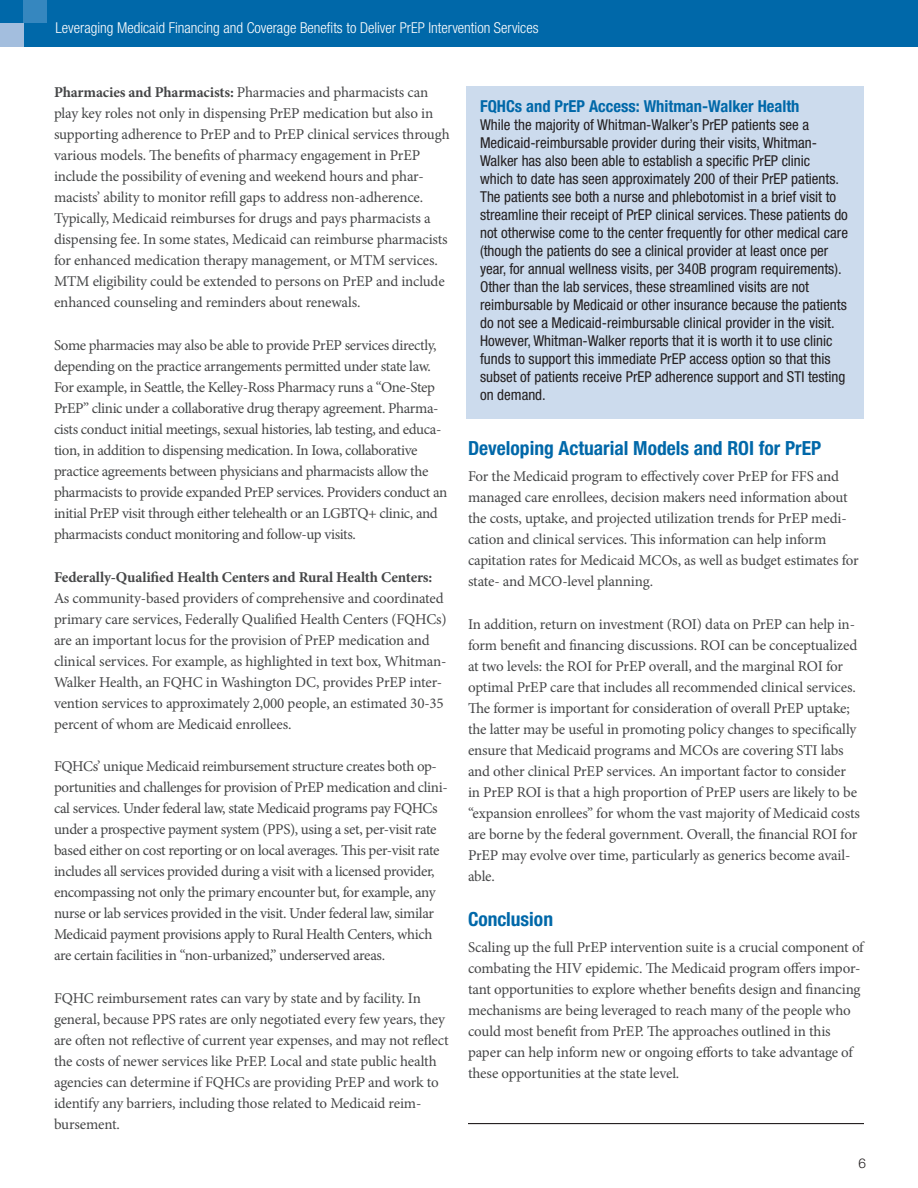
<style>
.page{position:relative;width:918px;height:1188px;background:#fff}
.page>*{position:absolute;margin:0;border:0;box-sizing:border-box;transform-origin:0 0}
.t1{font:700 condensed 19.5px "Helvetica Neue LT Std";color:#0068a9}
.t2{font:700 condensed 16.5px "Helvetica Neue LT Std";color:#0068a9}
.t3{font:15px/21px "Minion Pro";letter-spacing:-.02em;color:#454647}
.t4{font:condensed 15px/18px "Helvetica Neue LT Std";color:#231f20}
.t5{font:300 condensed 15px "Helvetica Neue LT Std";color:#fff}
.t6{font:700 15px "Minion Pro";letter-spacing:-.01em;color:#454647}
.t7{font:300 13.5px "Helvetica Neue LT Std";color:#231f20}
.s1{font-weight:700}
</style>
<div class="page">
<div style="left:0;top:0;width:918px;height:47px;background:#0068a9"></div>
<div style="left:0;top:23px;width:24px;height:24px;background:#a3bede"></div>
<div style="left:24px;top:0;width:23px;height:23px;background:#3687bf"></div>
<hr style="left:468px;top:1123px;width:396px;height:1px;background:#231f20">
<div style="left:467px;top:86px;width:397px;height:333px;background:#ccdbed"></div>
<p class="t5" style="left:56px;top:19px;width:485px">Leveraging Medicaid Financing and Coverage Benefits to Deliver PrEP Intervention Services</p>
<p class="t3" style="left:54px;top:82px;width:397px"><span class="s1">Pharmacies and Pharmacists:</span> Pharmacies and pharmacists can play key roles not only in dispensing PrEP medication but also in supporting adherence to PrEP and to PrEP clinical services through various models. The benefits of pharmacy engagement in PrEP include the possibility of evening and weekend hours and phar&shy;macists’ ability to monitor refill gaps to address non-adherence.<br>Typically, Medicaid reimburses for drugs and pays pharmacists a dispensing fee. In some states, Medicaid can reimburse pharmacists for enhanced medication therapy management, or MTM services.<br>MTM eligibility could be extended to persons on PrEP and include enhanced counseling and reminders about renewals.</p>
<p class="t3" style="left:54px;top:335px;width:395px">Some pharmacies may also be able to provide PrEP services directly, depending on the practice arrangements permitted under state law.<br>For example, in Seattle, the Kelley-Ross Pharmacy runs a “One-Step PrEP” clinic under a collaborative drug therapy agreement. Pharma&shy;cists conduct initial meetings, sexual histories, lab testing, and educa&shy;tion, in addition to dispensing medication. In Iowa, collaborative practice agreements between physicians and pharmacists allow the pharmacists to provide expanded PrEP services. Providers conduct an initial PrEP visit through either telehealth or an LGBTQ+ clinic, and pharmacists conduct monitoring and follow-up visits.</p>
<p class="t6" style="left:54px;top:566px;width:380px">Federally-Qualified Health Centers and Rural Health Centers:</p>
<p class="t3" style="left:54px;top:587px;width:394px">As community-based providers of comprehensive and coordinated primary care services, Federally Qualified Health Centers (FQHCs) are an important locus for the provision of PrEP medication and clinical services. For example, as highlighted in text box, Whitman-Walker Health, an FQHC in Washington DC, provides PrEP inter&shy;vention services to approximately 2,000 people, an estimated 30-35 percent of whom are Medicaid enrollees.</p>
<p class="t3" style="left:54px;top:756px;width:395px">FQHCs’ unique Medicaid reimbursement structure creates both op&shy;portunities and challenges for provision of PrEP medication and clini&shy;cal services. Under federal law, state Medicaid programs pay FQHCs under a prospective payment system (PPS), using a set, per-visit rate based either on cost reporting or on local averages. This per-visit rate includes all services provided during a visit with a licensed provider, encompassing not only the primary encounter but, for example, any nurse or lab services provided in the visit. Under federal law, similar Medicaid payment provisions apply to Rural Health Centers, which are certain facilities in “non-urbanized,” underserved areas.</p>
<p class="t3" style="left:54px;top:987px;width:396px">FQHC reimbursement rates can vary by state and by facility. In general, because PPS rates are only negotiated every few years, they are often not reflective of current year expenses, and may not reflect the costs of newer services like PrEP. Local and state public health agencies can determine if FQHCs are providing PrEP and work to identify any barriers, including those related to Medicaid reim&shy;bursement.</p>
<p class="t2" style="left:480px;top:96px;width:321px">FQHCs and PrEP Access: Whitman-Walker Health</p>
<p class="t4" style="left:480px;top:115px;width:370px">While the majority of Whitman-Walker’s PrEP patients see a Medicaid-reimbursable provider during their visits, Whitman-Walker has also been able to establish a specific PrEP clinic<br>which to date has seen approximately 200 of their PrEP patients.<br>The patients see both a nurse and phlebotomist in a brief visit to streamline their receipt of PrEP clinical services. These patients do not otherwise come to the center frequently for other medical care (though the patients do see a clinical provider at least once per year, for annual wellness visits, per 340B program requirements).<br>Other than the lab services, these streamlined visits are not reimbursable by Medicaid or other insurance because the patients do not see a Medicaid-reimbursable clinical provider in the visit.<br>However, Whitman-Walker reports that it is worth it to use clinic funds to support this immediate PrEP access option so that this subset of patients receive PrEP adherence support and STI testing on demand.</p>
<h1 class="t1" style="left:468px;top:436px;width:355px">Developing Actuarial Models and ROI for PrEP</h1>
<p class="t3" style="left:468px;top:466px;width:392px">For the Medicaid program to effectively cover PrEP for FFS and managed care enrollees, decision makers need information about the costs, uptake, and projected utilization trends for PrEP medi&shy;cation and clinical services. This information can help inform capitation rates for Medicaid MCOs, as well as budget estimates for state- and MCO-level planning.</p>
<p class="t3" style="left:468px;top:614px;width:394px">In addition, return on investment (ROI) data on PrEP can help in&shy;form benefit and financing discussions. ROI can be conceptualized at two levels: the ROI for PrEP overall, and the marginal ROI for optimal PrEP care that includes all recommended clinical services.<br>The former is important for consideration of overall PrEP uptake; the latter may be useful in promoting policy changes to specifically ensure that Medicaid programs and MCOs are covering STI labs and other clinical PrEP services. An important factor to consider in PrEP ROI is that a high proportion of PrEP users are likely to be “expansion enrollees” for whom the vast majority of Medicaid costs are borne by the federal government. Overall, the financial ROI for PrEP may evolve over time, particularly as generics become avail&shy;able.</p>
<h1 class="t1" style="left:468px;top:907px;width:87px">Conclusion</h1>
<p class="t3" style="left:468px;top:937px;width:397px">Scaling up the full PrEP intervention suite is a crucial component of combating the HIV epidemic. The Medicaid program offers impor&shy;tant opportunities to explore whether benefits design and financing mechanisms are being leveraged to reach many of the people who could most benefit from PrEP. The approaches outlined in this paper can help inform new or ongoing efforts to take advantage of these opportunities at the state level.</p>
<p class="t7" style="left:858px;top:1155px;width:9px">6</p>
</div>
